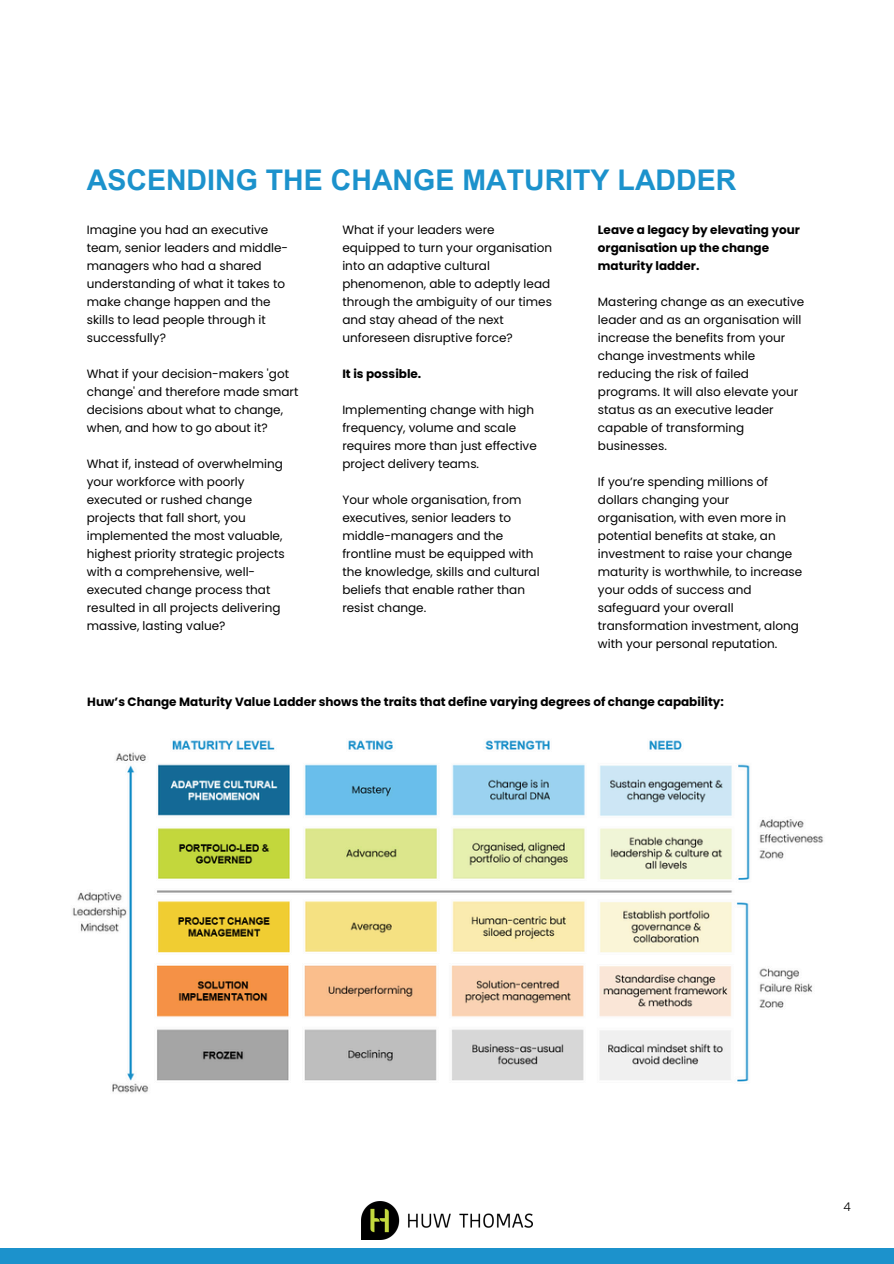
<style>
.page{position:relative;width:894px;height:1264px;background:#fff}
.page>*{position:absolute;margin:0;border:0;box-sizing:border-box;transform-origin:0 0}
.t1{font:700 28.5px "Arial MT Pro";color:#1c92cc}
.t2{font:12px/18px "Poppins";color:#000}
.t3{font:700 12px/18px "Poppins";color:#000}
.t4{font:300 12px "Poppins";color:#000}
</style>
<div class="page">
<div style="left:0;top:1248px;width:893px;height:15px;background:#1c92cc"></div>
<img style="left:361px;top:1201px;width:171px;height:38px">
<img style="left:72px;top:740px;width:752px;height:353px">
<h1 class="t1" style="left:87px;top:169px;width:651px">ASCENDING THE CHANGE MATURITY LADDER</h1>
<p class="t2" style="left:87px;top:221px;width:203px">Imagine you had an executive team, senior leaders and middle&shy;managers who had a shared understanding of what it takes to make change happen and the skills to lead people through it successfully?</p>
<p class="t2" style="left:87px;top:365px;width:213px">What if your decision-makers 'got change' and therefore made smart decisions about what to change, when, and how to go about it?</p>
<p class="t2" style="left:87px;top:455px;width:199px">What if, instead of overwhelming your workforce with poorly executed or rushed change projects that fall short, you implemented the most valuable, highest priority strategic projects with a comprehensive, well&shy;executed change process that resulted in all projects delivering massive, lasting value?</p>
<h2 class="t3" style="left:597px;top:221px;width:203px">Leave a legacy by elevating your organisation up the change maturity ladder.</h2>
<p class="t2" style="left:597px;top:293px;width:208px">Mastering change as an executive leader and as an organisation will increase the benefits from your change investments while reducing the risk of failed programs. It will also elevate your status as an executive leader capable of transforming businesses.</p>
<p class="t2" style="left:597px;top:473px;width:206px">If you’re spending millions of dollars changing your organisation, with even more in potential benefits at stake, an investment to raise your change maturity is worthwhile, to increase your odds of success and safeguard your overall transformation investment, along with your personal reputation.</p>
<p class="t2" style="left:342px;top:221px;width:211px">What if your leaders were equipped to turn your organisation into an adaptive cultural phenomenon, able to adeptly lead through the ambiguity of our times and stay ahead of the next unforeseen disruptive force?</p>
<h2 class="t3" style="left:342px;top:365px;width:80px">It is possible.</h2>
<p class="t2" style="left:342px;top:401px;width:196px">Implementing change with high frequency, volume and scale requires more than just effective project delivery teams.</p>
<p class="t2" style="left:342px;top:491px;width:199px">Your whole organisation, from executives, senior leaders to middle-managers and the frontline must be equipped with the knowledge, skills and cultural beliefs that enable rather than resist change.</p>
<h2 class="t3" style="left:87px;top:692px;width:638px">Huw’s Change Maturity Value Ladder shows the traits that define varying degrees of change capability:</h2>
<p class="t4" style="left:843px;top:1198px;width:9px">4</p>
</div>
